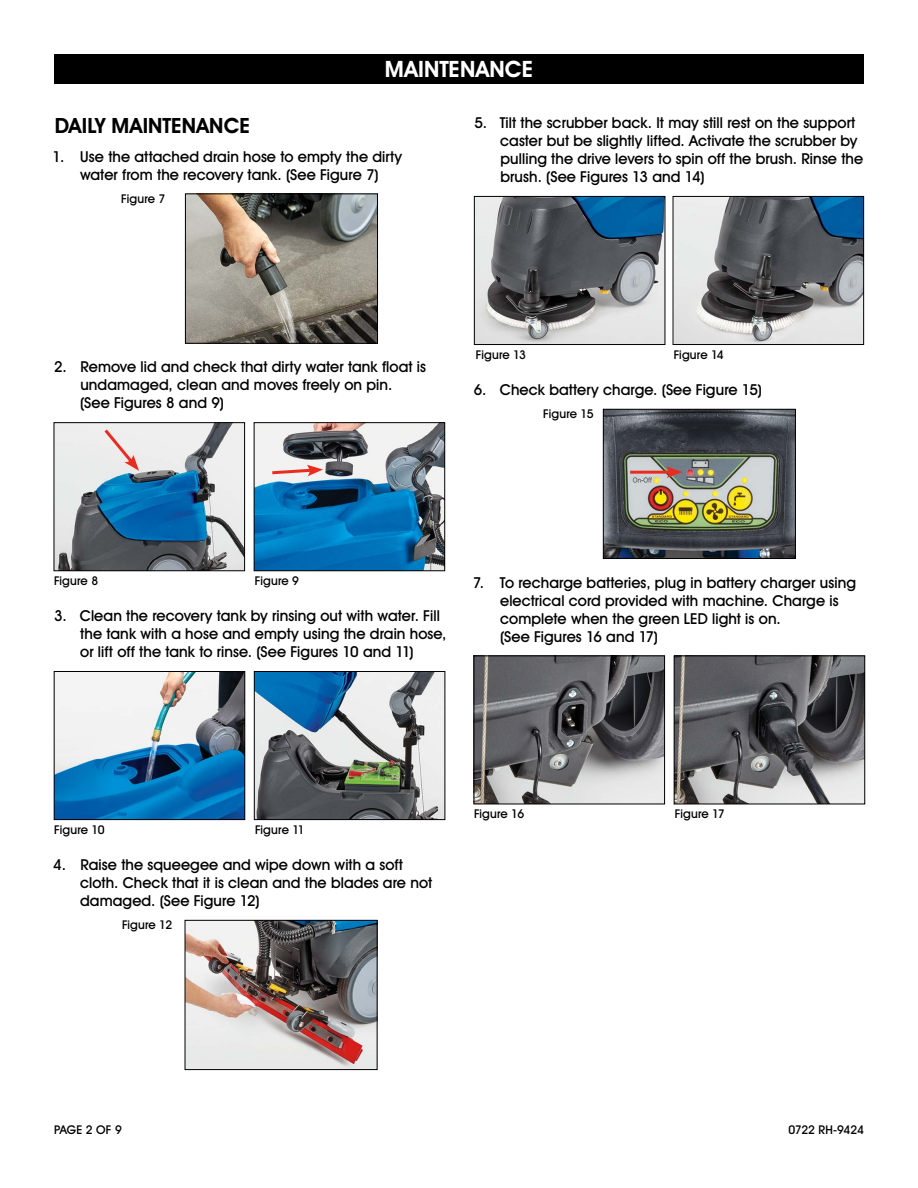
<style>
.page{position:relative;width:918px;height:1188px;background:#fff}
.page>*{position:absolute;margin:0;border:0;box-sizing:border-box;transform-origin:0 0}
.t1{font:700 22.5px "Uline Two Knine";letter-spacing:.005em;color:#fff}
.t2{font:700 21px "Uline Two Knine";letter-spacing:.005em;color:#000}
.t3{font:15px/18px "Uline Two Knine";letter-spacing:.005em;color:#000}
.t4{font:12px "Uline Two Knine";color:#000}
</style>
<div class="page">
<div style="left:54px;top:54px;width:810px;height:30px;background:#000"></div>
<img style="left:187px;top:195px;width:189px;height:147px">
<div style="left:185px;top:193px;width:193px;height:151px;border:1px solid #000"></div>
<img style="left:256px;top:424px;width:187px;height:145px">
<div style="left:254px;top:422px;width:191px;height:149px;border:1px solid #000"></div>
<img style="left:56px;top:424px;width:187px;height:145px">
<div style="left:54px;top:422px;width:191px;height:149px;border:1px solid #000"></div>
<svg style="left:101px;top:426px;width:38px;height:45px;background:#ecd7d6"></svg>
<svg style="left:269px;top:465px;width:54px;height:11px"></svg>
<img style="left:56px;top:673px;width:187px;height:145px">
<div style="left:54px;top:671px;width:191px;height:149px;border:1px solid #000"></div>
<img style="left:256px;top:673px;width:187px;height:145px">
<div style="left:254px;top:671px;width:191px;height:149px;border:1px solid #000"></div>
<img style="left:187px;top:922px;width:189px;height:146px">
<div style="left:185px;top:920px;width:193px;height:150px;border:1px solid #000"></div>
<img style="left:476px;top:198px;width:187px;height:145px">
<div style="left:474px;top:196px;width:191px;height:149px;border:1px solid #000"></div>
<img style="left:675px;top:198px;width:187px;height:145px">
<div style="left:673px;top:196px;width:191px;height:149px;border:1px solid #000"></div>
<img style="left:605px;top:411px;width:189px;height:146px">
<div style="left:603px;top:409px;width:193px;height:150px;border:1px solid #000"></div>
<hr style="left:630px;top:471px;width:42px;height:3px;background:#e92b20">
<svg style="left:666px;top:466px;width:17px;height:12px"></svg>
<img style="left:676px;top:658px;width:187px;height:144px">
<div style="left:674px;top:656px;width:191px;height:148px;border:1px solid #000"></div>
<img style="left:476px;top:658px;width:187px;height:144px">
<div style="left:474px;top:656px;width:191px;height:148px;border:1px solid #000"></div>
<h1 class="t1" style="left:385px;top:56px;width:150px">MAINTENANCE</h1>
<h2 class="t2" style="left:55px;top:113px;width:197px">DAILY MAINTENANCE</h2>
<p class="t3" style="left:53px;top:147px;width:351px;text-align:center">1. Use the attached drain hose to empty the dirty water from the recovery tank. (See Figure 7)</p>
<p class="t4" style="left:121px;top:191px;width:46px">Figure 7</p>
<p class="t3" style="left:500px;top:114px;width:365px;text-indent:-26px">5. Tilt the scrubber back. It may still rest on the support caster but be slightly lifted. Activate the scrubber by pulling the drive levers to spin off the brush. Rinse the brush. (See Figures 13 and 14)</p>
<p class="t3" style="left:80px;top:358px;width:348px;text-indent:-26px">2. Remove lid and check that dirty water tank float is undamaged, clean and moves freely on pin.<br>(See Figures 8 and 9)</p>
<p class="t4" style="left:476px;top:347px;width:52px">Figure 13</p>
<p class="t4" style="left:674px;top:347px;width:52px">Figure 14</p>
<p class="t3" style="left:474px;top:381px;width:290px">6. Check battery charge. (See Figure 15)</p>
<p class="t4" style="left:543px;top:407px;width:52px">Figure 15</p>
<p class="t4" style="left:54px;top:573px;width:46px">Figure 8</p>
<p class="t4" style="left:255px;top:573px;width:46px">Figure 9</p>
<p class="t3" style="left:80px;top:607px;width:368px;text-indent:-26px">3. Clean the recovery tank by rinsing out with water. Fill the tank with a hose and empty using the drain hose, or lift off the tank to rinse. (See Figures 10 and 11)</p>
<p class="t3" style="left:500px;top:573px;width:358px;text-indent:-27px">7. To recharge batteries, plug in battery charger using electrical cord provided with machine. Charge is complete when the green LED light is on.<br>(See Figures 16 and 17)</p>
<p class="t4" style="left:54px;top:822px;width:52px">Figure 10</p>
<p class="t4" style="left:255px;top:822px;width:51px">Figure 11</p>
<p class="t3" style="left:80px;top:856px;width:354px;text-indent:-27px">4. Raise the squeegee and wipe down with a soft cloth. Check that it is clean and the blades are not damaged. (See Figure 12)</p>
<p class="t4" style="left:122px;top:918px;width:52px">Figure 12</p>
<p class="t4" style="left:474px;top:807px;width:52px">Figure 16</p>
<p class="t4" style="left:675px;top:807px;width:51px">Figure 17</p>
<p class="t4" style="left:54px;top:1122px;width:69px">PAGE 2 OF 9</p>
<p class="t4" style="left:788px;top:1122px;width:77px">0722 RH-9424</p>
</div>
